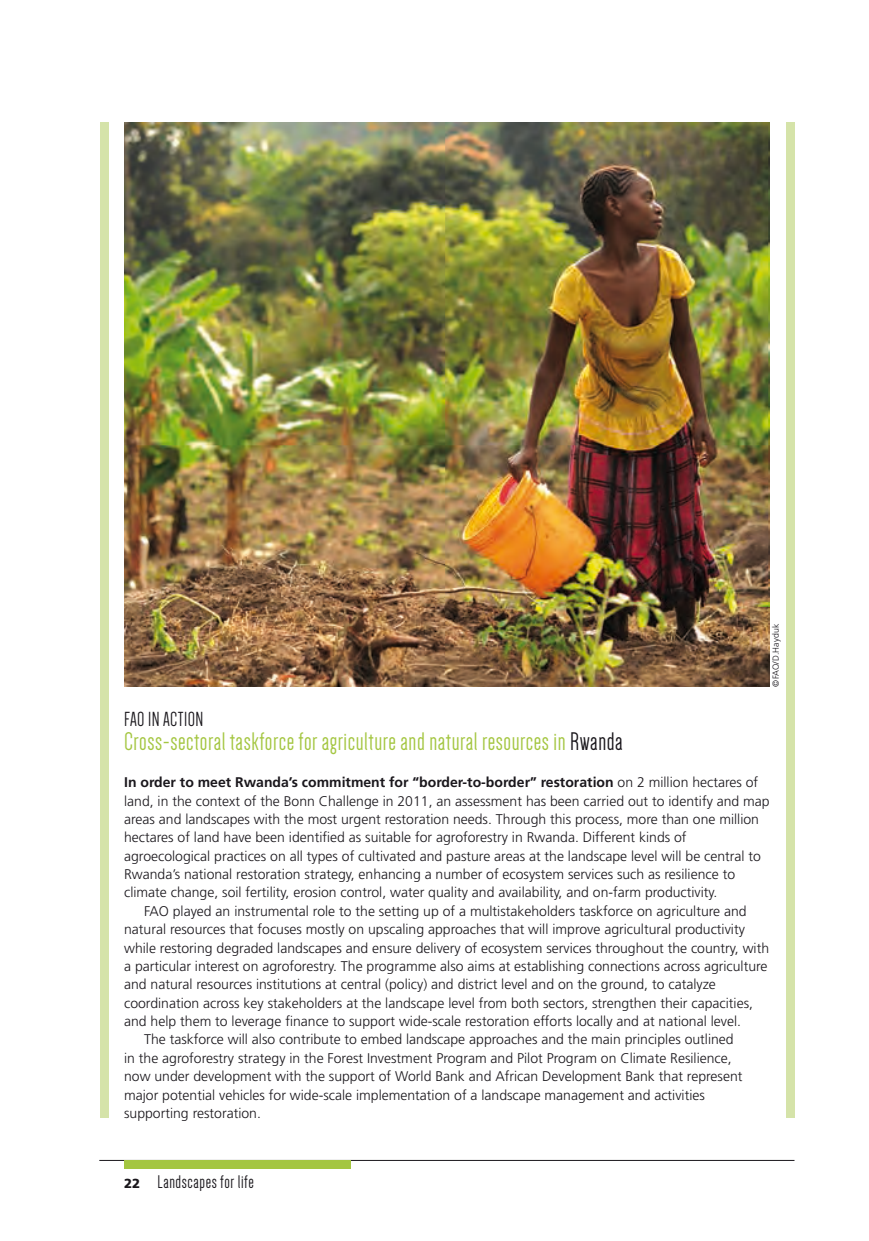
<style>
.page{position:relative;width:869px;height:1241px;background:#fff}
.page>*{position:absolute;margin:0;border:0;box-sizing:border-box;transform-origin:0 0}
.t1{font:26.25px "Dense";letter-spacing:.02em;color:#a4c641}
.t2{font:21px "Dense";letter-spacing:.02em;color:#1a171c}
.t3{font:18.9px "Dense";letter-spacing:.03em;color:#1a171c}
.t4{font:300 14px "Frutiger LT Std";color:#1a171c}
.t5{font:700 14px "Frutiger LT Std";color:#1a171c}
.t6{font:300 8.75px "Frutiger LT Std";letter-spacing:.01em;color:#1a171c}
.s1{color:#1a171c}
.s2{font-weight:300}
.s3{font-family:"Frutiger LT Std";font-weight:900;font-size:13.12px}
</style>
<div class="page">
<hr style="left:99px;top:1159px;width:695px;height:1px;background:#1a171c">
<div style="left:124px;top:1160px;width:226px;height:8px;background:#a4c641"></div>
<div style="left:100px;top:123px;width:9px;height:995px;background:#d5e3a9"></div>
<div style="left:786px;top:123px;width:8px;height:995px;background:#d5e3a9"></div>
<img style="left:124px;top:123px;width:645px;height:563px">
<p class="t6" style="left:770px;top:686px;width:64px;rotate:-90deg">©FAO/D.H ayduk</p>
<h2 class="t2" style="left:124px;top:708px;width:81px">FAO in action</h2>
<h1 class="t1" style="left:124px;top:728px;width:500px">Cross-sectoral taskforce for agriculture and natural resources in <span class="s1">Rwanda</span></h1>
<p class="t5" style="left:124px;top:774px;width:635px">In order to meet Rwanda’s commitment for “border-to-border” restoration <span class="s2">on 2 million hectares of</span></p>
<p class="t4" style="left:124px;top:792px;width:646px">land, in the context of the Bonn Challenge in 2011, an assessment has been carried out to identify and map</p>
<p class="t4" style="left:124px;top:811px;width:636px">areas and landscapes with the most urgent restoration needs. Through this process, more than one million</p>
<p class="t4" style="left:124px;top:829px;width:563px">hectares of land have been identified as suitable for agroforestry in Rwanda. Different kinds of</p>
<p class="t4" style="left:124px;top:847px;width:638px">agroecological practices on all types of cultivated and pasture areas at the landscape level will be central to</p>
<p class="t4" style="left:124px;top:866px;width:612px">Rwanda’s national restoration strategy, enhancing a number of ecosystem services such as resilience to</p>
<p class="t4" style="left:124px;top:884px;width:594px">climate change, soil fertility, erosion control, water quality and availability, and on-farm productivity.</p>
<p class="t4" style="left:144px;top:902px;width:604px">FAO played an instrumental role to the setting up of a multistakeholders taskforce on agriculture and</p>
<p class="t4" style="left:124px;top:921px;width:622px">natural resources that focuses mostly on upscaling approaches that will improve agricultural productivity</p>
<p class="t4" style="left:124px;top:939px;width:646px">while restoring degraded landscapes and ensure delivery of ecosystem services throughout the country, with</p>
<p class="t4" style="left:124px;top:958px;width:644px">a particular interest on agroforestry. The programme also aims at establishing connections across agriculture</p>
<p class="t4" style="left:124px;top:976px;width:593px">and natural resources institutions at central (policy) and district level and on the ground, to catalyze</p>
<p class="t4" style="left:124px;top:994px;width:630px">coordination across key stakeholders at the landscape level from both sectors, strengthen their capacities,</p>
<p class="t4" style="left:124px;top:1013px;width:618px">and help them to leverage finance to support wide-scale restoration efforts locally and at national level.</p>
<p class="t4" style="left:144px;top:1031px;width:591px">The taskforce will also contribute to embed landscape approaches and the main principles outlined</p>
<p class="t4" style="left:124px;top:1049px;width:608px">in the agroforestry strategy in the Forest Investment Program and Pilot Program on Climate Resilience,</p>
<p class="t4" style="left:124px;top:1068px;width:619px">now under development with the support of World Bank and African Development Bank that represent</p>
<p class="t4" style="left:124px;top:1086px;width:582px">major potential vehicles for wide-scale implementation of a landscape management and activities</p>
<p class="t4" style="left:124px;top:1104px;width:138px">supporting restoration.</p>
<h3 class="t3" style="left:124px;top:1172px;width:131px"><span class="s3">22</span> Landscapes for life</h3>
</div>
